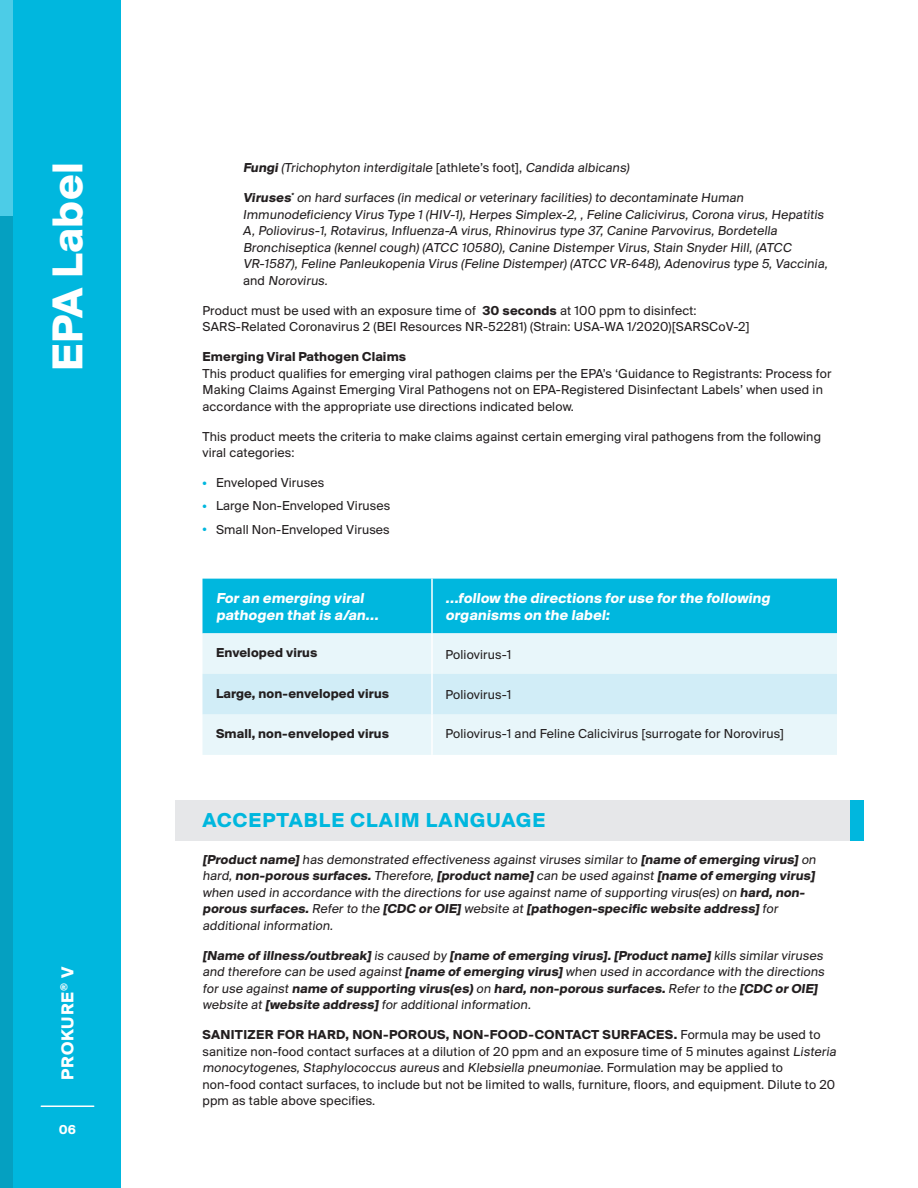
<style>
.page{position:relative;width:918px;height:1188px;background:#fff}
.page>*{position:absolute;margin:0;border:0;box-sizing:border-box;transform-origin:0 0}
.t1{font:700 45px "Suisse BP Intl";letter-spacing:.01em;color:#fff}
.t2{font:700 21px "Suisse BP Intl";letter-spacing:.05em;color:#00b7de}
.t3{font:700 18px "Suisse BP Intl";letter-spacing:.05em;color:#fff}
.t4{font:700 15px/16.5px "Suisse BP Intl";color:#fff}
.t5{font:13.5px/16.5px "Suisse BP Intl";letter-spacing:.01em;color:#231f20}
.t6{font:700 13.5px/16.5px "Suisse BP Intl";letter-spacing:.01em;color:#231f20}
.t7{font:700 13.5px "Suisse BP Intl";color:#fff}
.s1{font-weight:700}
.s2{font-size:10.5px;color:#00b7de}
.s3{font-weight:400}
</style>
<div class="page">
<div style="left:0;top:0;width:122px;height:1188px;background:#00b7de"></div>
<hr style="left:41px;top:1106px;width:53px;height:1px;background:#fff">
<div style="left:0;top:216px;width:14px;height:972px;background:#05a0c1"></div>
<div style="left:0;top:0;width:14px;height:216px;background:#4ccce7"></div>
<div style="left:176px;top:800px;width:674px;height:40px;background:#e6e7e9"></div>
<div style="left:850px;top:800px;width:14px;height:40px;background:#00b7de"></div>
<div style="left:202px;top:579px;width:635px;height:54px;background:#00b7de"></div>
<div style="left:202px;top:633px;width:635px;height:122px;background:#e8f6fa"></div>
<div style="left:202px;top:674px;width:635px;height:40px;background:#d1edf7"></div>
<hr style="left:431px;top:579px;width:2px;height:54px;background:#fff">
<hr style="left:431px;top:633px;width:2px;height:41px;background:#fff">
<hr style="left:431px;top:674px;width:2px;height:40px;background:#fff">
<hr style="left:431px;top:714px;width:2px;height:41px;background:#fff">
<h1 class="t1" style="left:41px;top:371px;width:211px;rotate:-90deg">EPA Label</h1>
<h3 class="t3" style="left:57px;top:1080px;width:115px;rotate:-90deg">PROKURE<sup>®</sup> V</h3>
<p class="t7" style="left:59px;top:1122px;width:19px">06</p>
<p class="t5" style="left:243px;top:159px;width:388px"><span class="s1">Fungi</span>(Trichophyton interdigitale [a t h l et e’s fo ot] , Candida albicans)</p>
<p class="t5" style="left:243px;top:189px;width:588px"><span class="s1">Viruses</span><sup>*</sup> on hard surfaces (in medical or veterinary facilities) to decontaminate Human Immunodeficiency Virus Type 1 (HIV-1), Herpes Simplex-2, , Feline Calicivirus, Corona virus, Hepatitis A, Poliovirus-1, Rotavirus, Influenza-A virus, Rhinovirus type 37, Canine Parvovirus, Bordetella Bronchiseptica (kennel cough) (ATCC 10580), Canine Distemper Virus, Stain Snyder Hill, (ATCC VR-1587), Feline Panleukopenia Virus (Feline Distemper) (ATCC VR-648), Adenovirus type 5, Vaccinia, a n d Norovirus.</p>
<p class="t5" style="left:202px;top:302px;width:549px">Product must be used with an exposure time of <span class="s1">30 seconds</span> at 100 ppm to disinfect:<br>SARS-Related Coronavirus 2 (BEI Resources NR-52281) (Strain: USA-WA 1/2020)[SARSCoV-2]</p>
<p class="t6" style="left:202px;top:348px;width:205px">Emerging Viral Pathogen Claims</p>
<p class="t5" style="left:202px;top:365px;width:631px">This product qualifies for emerging viral pathogen claims per the EPA’s ‘Guidance to Registrants: Process for<br>Making Claims Against Emerging Viral Pathogens not on EPA-Registered Disinfectant Labels’ when used in accordance with the appropriate use directions indicated below.</p>
<p class="t5" style="left:202px;top:428px;width:620px">This product meets the criteria to make claims against certain emerging viral pathogens from the following viral categories:</p>
<p class="t5" style="left:202px;top:474px;width:123px"><span class="s2">•</span> Enveloped Viruses</p>
<p class="t5" style="left:202px;top:497px;width:189px"><span class="s2">•</span> Large Non-Enveloped Viruses</p>
<p class="t5" style="left:202px;top:521px;width:189px"><span class="s2">•</span> Small Non-Enveloped Viruses</p>
<p class="t4" style="left:216px;top:590px;width:166px">For an emerging viral pathogen that is a/an…</p>
<p class="t4" style="left:446px;top:590px;width:329px">…follow the directions for use for the following organisms on the label:</p>
<p class="t6" style="left:216px;top:644px;width:103px">Enveloped virus</p>
<p class="t5" style="left:446px;top:646px;width:67px">Poliovirus-1</p>
<p class="t6" style="left:216px;top:685px;width:175px">Large, non-enveloped virus</p>
<p class="t5" style="left:446px;top:686px;width:67px">Poliovirus-1</p>
<p class="t6" style="left:216px;top:725px;width:175px">Small, non-enveloped virus</p>
<p class="t5" style="left:446px;top:725px;width:340px">Poliovirus-1 and Feline Calicivirus [surrogate for Norovirus]</p>
<h2 class="t2" style="left:202px;top:808px;width:344px">ACCEPTABLE CLAIM LANGUAGE</h2>
<p class="t5" style="left:202px;top:851px;width:617px"><span class="s1">[Product name]</span> has demonstrated effectiveness against viruses similar to <span class="s1">[name of emerging virus]</span> on hard, <span class="s1">non-porous surfaces.</span>Therefore, <span class="s1">[product name]</span> can be used against <span class="s1">[name of emerging virus] </span>when used in accordance with the directions for use against name of supporting virus(es) on <span class="s1">hard,non&shy;porous surfaces.</span>Refer to the <span class="s1">[CDC or OIE]</span> website at <span class="s1">[pathogen-specific website address]</span> for additional information.</p>
<p class="t6" style="left:203px;top:947px;width:625px">[Name of illness/outbreak] <span class="s3">is caused by</span> [name of emerging virus].[Product name] <span class="s3">kills similar viruses and therefore can be used against</span> [name of emerging virus] <span class="s3">when used in accordance with the directions for use against</span> name of supporting virus(es) <span class="s3">on</span> hard,non-porous surfaces.<span class="s3">Refer to the</span> [CDC or OIE] <span class="s3">website at</span> [website address] <span class="s3">for additional information.</span></p>
<p class="t5" style="left:202px;top:1027px;width:637px"><span class="s1">SANITIZER FOR HARD, NON-POROUS, NON-FOOD-CONTACT SURFACES.</span> Formula may be used to sanitize non-food contact surfaces at a dilution of 20 ppm and an exposure time of 5 minutes against Listeria monocytogenes, Staphylococcus aureus a n d Klebsiella pneumoniae. Fo r m u l a t i o n m a y b e a p p l i e d t o non-food contact surfaces, to include but not be limited to walls, furniture, floors, and equipment. Dilute to 20 ppm as table above specifies.</p>
</div>
